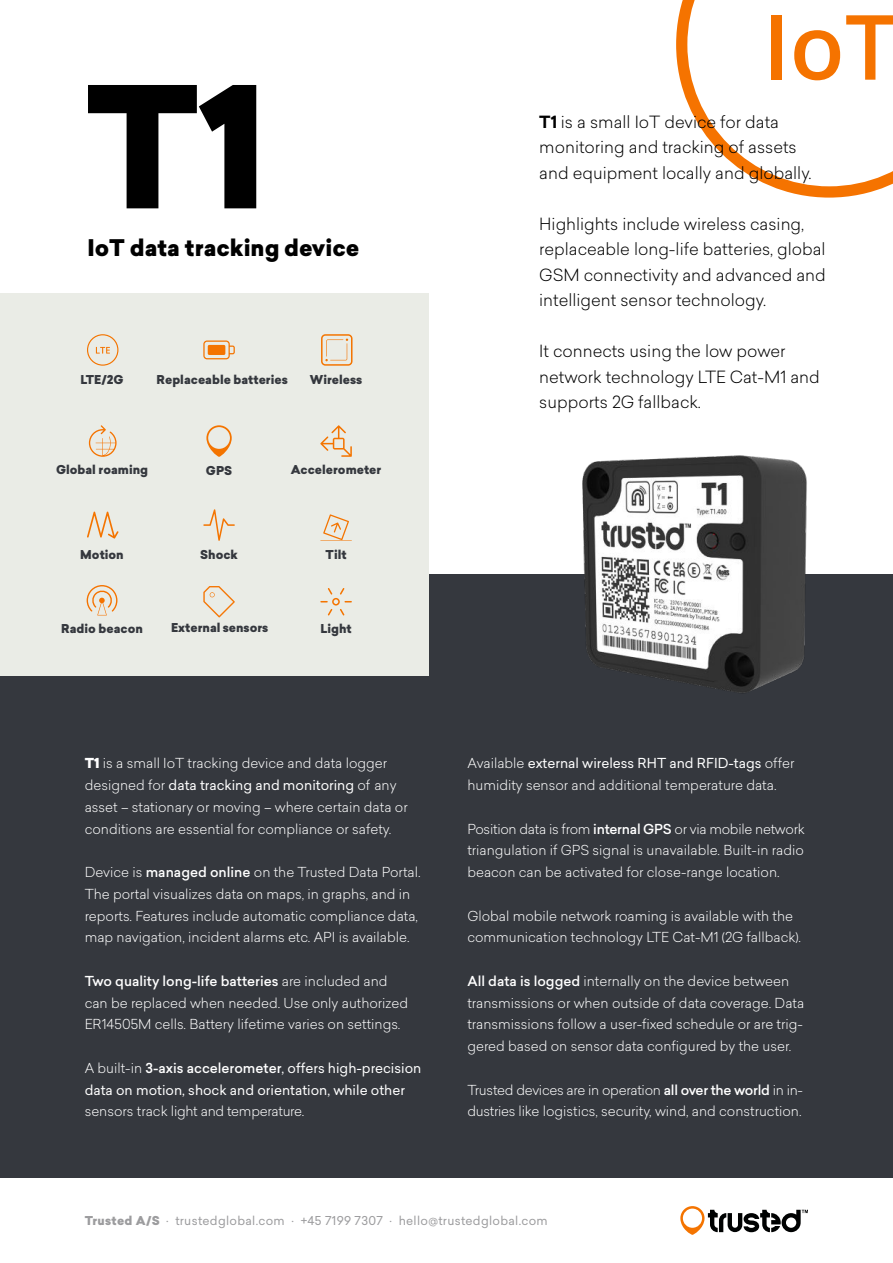
<style>
.page{position:relative;width:893px;height:1263px;background:#fff}
.page>*{position:absolute;margin:0;border:0;box-sizing:border-box;transform-origin:0 0}
.t1{font:900 165px "Sailec";color:#000}
.t2{font:900 22.5px "Sailec";color:#000}
.t3{font:300 16.5px/25.5px "Sailec";color:#000}
.t4{font:300 13.5px/21.8px "Sailec";color:#fff}
.t5{font:13.5px/21.8px "Sailec";color:#fff}
.t6{font:300 13.5px "Sailec";letter-spacing:-.02em;color:#fff}
.t7{font:900 12px "Sailec";color:#35383e}
.t8{font:12px "Sailec";letter-spacing:.025em;color:#9c9c9e}
.s1{font-weight:700}
.s2{font-weight:900}
.s3{font-weight:400}
.s4{font-weight:500}
.s5{font-weight:300}
</style>
<div class="page">
<div style="left:0;top:574px;width:893px;height:604px;background:#35383e"></div>
<svg style="left:680px;top:1206px;width:128px;height:29px"></svg>
<img style="left:582px;top:455px;width:225px;height:238px">
<svg style="left:676px;top:0;width:217px;height:198px"></svg>
<div style="left:0;top:293px;width:428px;height:383px;background:#eaece6"></div>
<svg style="left:203px;top:509px;width:32px;height:32px"></svg>
<svg style="left:320px;top:514px;width:32px;height:27px"></svg>
<svg style="left:320px;top:588px;width:32px;height:27px"></svg>
<svg style="left:87px;top:512px;width:32px;height:26px"></svg>
<svg style="left:320px;top:425px;width:32px;height:32px"></svg>
<svg style="left:203px;top:340px;width:32px;height:19px"></svg>
<svg style="left:206px;top:425px;width:26px;height:32px"></svg>
<svg style="left:87px;top:334px;width:31px;height:32px"></svg>
<svg style="left:87px;top:585px;width:30px;height:30px"></svg>
<svg style="left:89px;top:425px;width:28px;height:32px"></svg>
<svg style="left:321px;top:334px;width:31px;height:32px"></svg>
<svg style="left:203px;top:586px;width:32px;height:31px"></svg>
<h1 class="t1" style="left:85px;top:78px;width:184px">T1</h1>
<h2 class="t2" style="left:87px;top:238px;width:273px">IoT data tracking device</h2>
<p class="t7" style="left:81px;top:374px;width:44px">LTE/2G</p>
<p class="t7" style="left:157px;top:374px;width:133px">Replaceable batteries</p>
<p class="t7" style="left:310px;top:374px;width:54px">Wireless</p>
<p class="t7" style="left:56px;top:464px;width:94px">Global roaming</p>
<p class="t7" style="left:206px;top:465px;width:28px">GPS</p>
<p class="t7" style="left:291px;top:464px;width:92px">Accelerometer</p>
<p class="t7" style="left:80px;top:549px;width:45px">Motion</p>
<p class="t7" style="left:200px;top:549px;width:39px">Shock</p>
<p class="t7" style="left:326px;top:549px;width:23px">Tilt</p>
<p class="t7" style="left:61px;top:623px;width:83px">Radio beacon</p>
<p class="t7" style="left:171px;top:623px;width:99px">External sensors</p>
<p class="t7" style="left:320px;top:623px;width:33px">Light</p>
<p class="t3" style="left:539px;top:111px;width:274px"><span class="s1">T1</span> is a small IoT device for data monitoring and tracking of assets and equipment locally and globally.</p>
<p class="t3" style="left:539px;top:213px;width:288px">Highlights include wireless casing, replaceable long-life batteries, global GSM connectivity and advanced and intelligent sensor technology.</p>
<p class="t3" style="left:539px;top:340px;width:282px">It connects using the low power network technology LTE Cat-M1 and supports 2G fallback.</p>
<p class="t4" style="left:85px;top:754px;width:324px"><span class="s2">T1</span> is a small IoT tracking device and data logger designed for <span class="s3">data tracking and monitoring</span> of any asset – stationary or moving – where certain data or conditions are essential for compliance or safety.</p>
<p class="t4" style="left:85px;top:863px;width:337px">Device is <span class="s4">managed online</span> on the Trusted Data Portal.<br>The portal visualizes data on maps, in graphs, and in reports. Features include automatic compliance data, map navigation, incident alarms etc. API is available.</p>
<p class="t4" style="left:85px;top:971px;width:325px"><span class="s4">Two quality long-life batteries</span> are included and can be replaced when needed. Use only authorized<br>ER14505M cells. Battery lifetime varies on settings.</p>
<p class="t5" style="left:85px;top:1058px;width:338px"><span class="s5">A built-in</span> <span class="s4">3-axis accelerometer</span>, offers high-precision data on motion, shock and orientation, while other</p>
<p class="t6" style="left:85px;top:1106px;width:221px">sensors track light and temperature.</p>
<p class="t4" style="left:467px;top:754px;width:329px">Available <span class="s3">external wireless RHT and RFID-tags</span> offer humidity sensor and additional temperature data.</p>
<p class="t4" style="left:467px;top:819px;width:339px;text-align:justify">Position data is from <span class="s4">internal GPS</span> or via mobile network triangulation if GPS signal is unavailable. Built-in radio beacon can be activated for close-range location.</p>
<p class="t4" style="left:467px;top:906px;width:335px">Global mobile network roaming is available with the communication technology LTE Cat-M1 (2G fallback).</p>
<p class="t4" style="left:467px;top:971px;width:338px"><span class="s4">All data is logged</span> internally on the device between transmissions or when outside of data coverage. Data transmissions follow a user-fixed schedule or are trig&shy;gered based on sensor data configured by the user.</p>
<p class="t4" style="left:467px;top:1080px;width:337px">Trusted devices are in operation <span class="s4">all over the world</span> in in&shy;dustries like logistics, security, wind, and construction.</p>
<p class="t8" style="left:85px;top:1215px;width:465px"><span class="s2">Trusted A/S</span> · trustedglobal.com · +45 7199 7307 · hello@trustedglobal.com</p>
</div>
